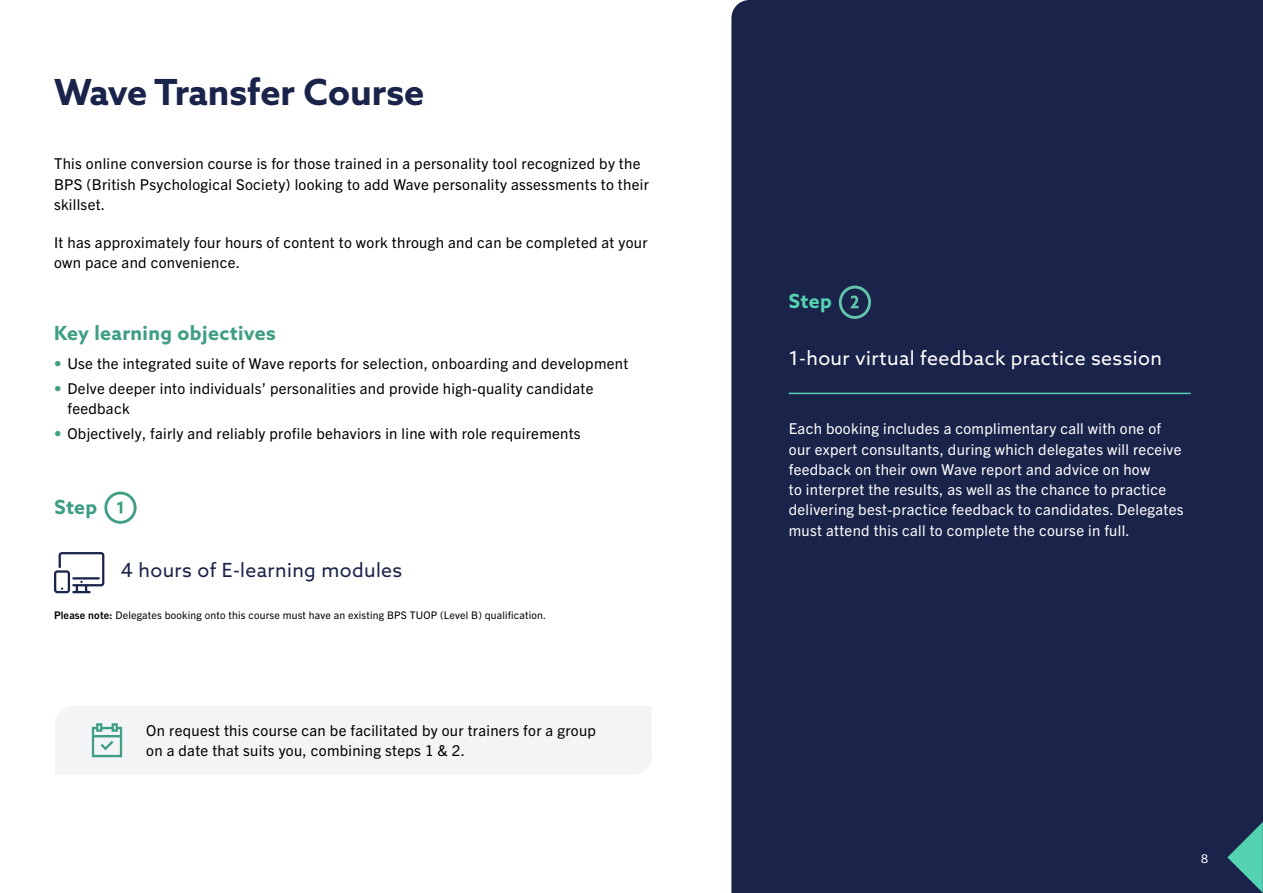
<style>
.page{position:relative;width:1263px;height:893px;background:#fff}
.page>*{position:absolute;margin:0;border:0;box-sizing:border-box;transform-origin:0 0}
.Headline_24_27{font:700 36px "Azo Sans";color:#1a244a}
.Body_subhead_L1_13{font:19.5px "Azo Sans";letter-spacing:.02em;color:#fff}
.Body_subhead_L1_13-2{font:700 19.5px "Azo Sans";letter-spacing:.02em;color:#409e85}
.Body_subhead_L1_13-3{font:19.5px "Azo Sans";letter-spacing:.02em;color:#1a244a}
.Body_subhead_L1_13-4{font:700 19.5px "Azo Sans";color:#55d2b1}
.Body_10_12_5{font:15px/20.2px "Trade Gothic Next LT Pro";letter-spacing:.02em;color:#000}
.Body_10_12_5-2{font:15px/20.2px "Trade Gothic Next LT Pro";letter-spacing:.02em;color:#fff}
.Folio_8_10_A4{font:12px "Trade Gothic Next LT Pro";color:#fff}
.Caption_8_11{font:10.5px "Trade Gothic Next LT Pro";letter-spacing:.02em;color:#000}
.s1{color:#409e85}
.s2{font-weight:700}
</style>
<div class="page">
<div style="left:731px;top:0;width:532px;height:893px;background:#1a244a"></div>
<svg style="left:1227px;top:822px;width:36px;height:71px;background:#37797c"></svg>
<hr style="left:789px;top:393px;width:402px;height:1px;background:#55d2b1">
<svg style="left:54px;top:552px;width:50px;height:41px"></svg>
<svg style="left:104px;top:492px;width:33px;height:32px"></svg>
<div style="left:55px;top:706px;width:596px;height:68px;background:#f3f4f6"></div>
<svg style="left:839px;top:286px;width:32px;height:33px"></svg>
<p class="Headline_24_27" style="left:54px;top:68px;width:372px">Wave Transfer Course</p>
<p class="Body_10_12_5" style="left:54px;top:153px;width:596px">This online conversion course is for those trained in a personality tool recognized by the<br>BPS (British Psychological Society) looking to add Wave personality assessments to their skillset.</p>
<p class="Body_10_12_5" style="left:54px;top:232px;width:595px">It has approximately four hours of content to work through and can be completed at your own pace and convenience.</p>
<p class="Body_subhead_L1_13-2" style="left:54px;top:320px;width:223px">Key learning objectives</p>
<p class="Body_10_12_5" style="left:54px;top:352px;width:576px"><span class="s1">•</span> Use the integrated suite of Wave reports for selection, onboarding and development</p>
<p class="Body_10_12_5" style="left:68px;top:377px;width:528px;text-indent:-14px"><span class="s1">•</span> Delve deeper into individuals’ personalities and provide high-quality candidate feedback</p>
<p class="Body_10_12_5" style="left:54px;top:422px;width:528px"><span class="s1">•</span> Objectively, fairly and reliably profile behaviors in line with role requirements</p>
<p class="Body_subhead_L1_13-2" style="left:54px;top:494px;width:44px">Step</p>
<p class="Body_subhead_L1_13-3" style="left:120px;top:558px;width:283px">4 hours of E-learning modules</p>
<p class="Caption_8_11" style="left:54px;top:608px;width:494px"><span class="s2">Please note:</span> Delegates booking onto this course must have an existing BPS TUOP (Level B) qualification.</p>
<p class="Body_10_12_5" style="left:146px;top:719px;width:451px">On request this course can be facilitated by our trainers for a group on a date that suits you, combining steps 1 &amp; 2.</p>
<p class="Body_subhead_L1_13-4" style="left:789px;top:288px;width:44px">Step</p>
<p class="Body_subhead_L1_13" style="left:789px;top:345px;width:375px">1-hour virtual feedback practice session</p>
<p class="Body_10_12_5-2" style="left:789px;top:418px;width:396px">Each booking includes a complimentary call with one of our expert consultants, during which delegates will receive feedback on their own Wave report and advice on how<br>to interpret the results, as well as the chance to practice delivering best-practice feedback to candidates. Delegates must attend this call to complete the course in full.</p>
<p class="Folio_8_10_A4" style="left:1201px;top:850px;width:8px">8</p>
</div>
